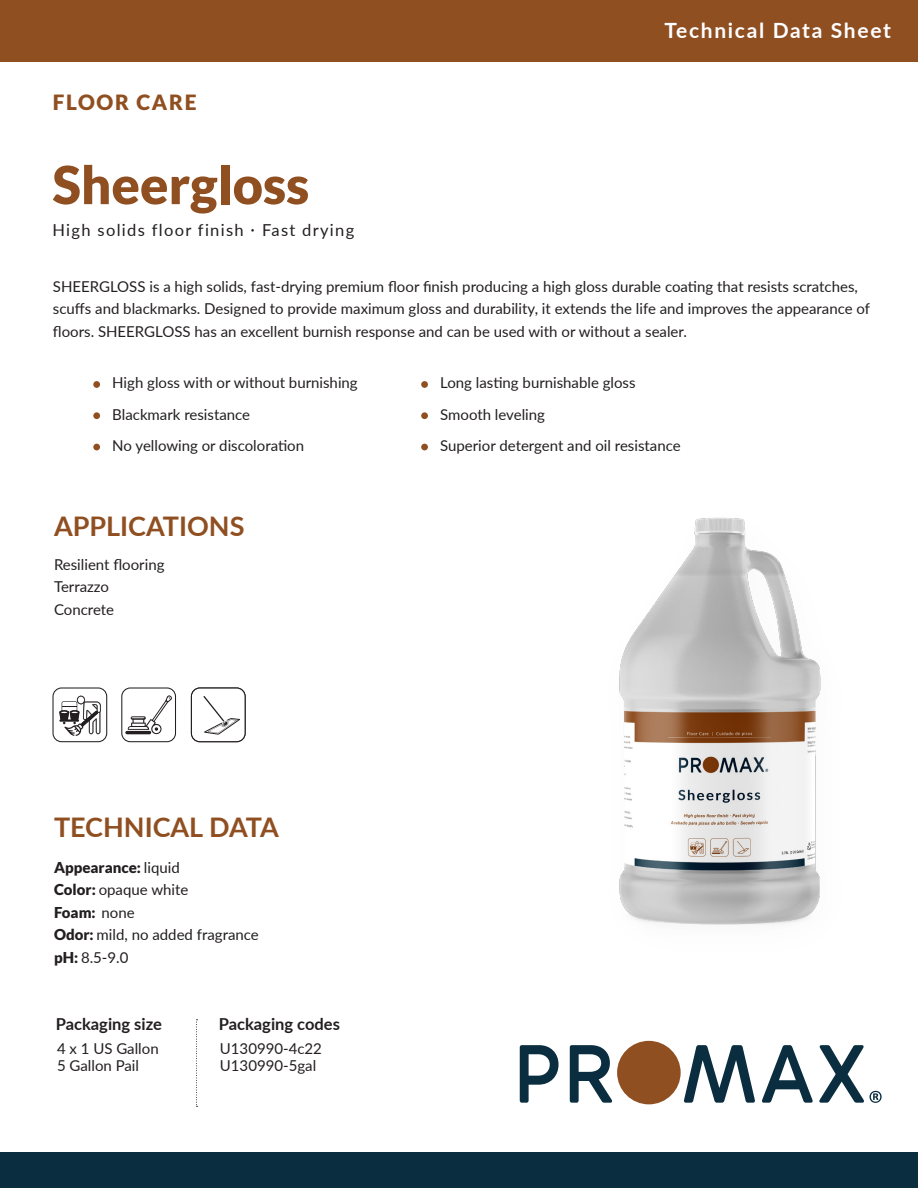
<style>
.page{position:relative;width:918px;height:1188px;background:#fff}
.page>*{position:absolute;margin:0;border:0;box-sizing:border-box;transform-origin:0 0}
.t1{font:900 52.5px "Lato";color:#8f4f21}
.t2{font:700 27px "Lato";color:#8f4f21}
.t3{font:700 21px "Lato";letter-spacing:.08em;color:#fff}
.t4{font:900 21px "Lato";letter-spacing:.08em;color:#8f4f21}
.t5{font:16.5px "Lato";letter-spacing:.08em;color:#231f20}
.t6{font:700 16.5px "Lato";color:#231f20}
.t7{font:15px/22.5px "Lato";color:#231f20}
.t8{font:900 15px "Lato";color:#231f20}
.s1{font-weight:400}
.s2{font-weight:900}
</style>
<div class="page">
<div style="left:0;top:0;width:918px;height:61px;background:#8f4f21"></div>
<div style="left:0;top:1153px;width:918px;height:35px;background:#0a2e40"></div>
<svg style="left:196px;top:1019px;width:2px;height:88px"></svg>
<div style="left:93px;top:381px;width:7px;height:7px;background:#8f4f21;border-radius:50%"></div>
<div style="left:421px;top:381px;width:7px;height:7px;background:#8f4f21;border-radius:50%"></div>
<div style="left:93px;top:412px;width:7px;height:7px;background:#8f4f21;border-radius:50%"></div>
<div style="left:93px;top:444px;width:7px;height:6px;background:#8f4f21;border-radius:50%"></div>
<div style="left:421px;top:412px;width:7px;height:7px;background:#8f4f21;border-radius:50%"></div>
<div style="left:421px;top:444px;width:7px;height:6px;background:#8f4f21;border-radius:50%"></div>
<img style="left:619px;top:517px;width:202px;height:408px">
<svg style="left:520px;top:1045px;width:39px;height:58px"></svg>
<svg style="left:570px;top:1045px;width:43px;height:58px"></svg>
<svg style="left:684px;top:1045px;width:71px;height:58px"></svg>
<svg style="left:762px;top:1045px;width:51px;height:58px"></svg>
<svg style="left:819px;top:1045px;width:63px;height:58px"></svg>
<div style="left:617px;top:1041px;width:64px;height:63px;background:#8f4f21;border-radius:50%"></div>
<div style="left:53px;top:687px;width:54px;height:55px;border:1px solid #231f20;border-radius:8px"></div>
<div style="left:121px;top:687px;width:55px;height:55px;border:1px solid #231f20;border-radius:8px"></div>
<svg style="left:59px;top:696px;width:42px;height:40px"></svg>
<svg style="left:125px;top:695px;width:47px;height:40px"></svg>
<svg style="left:191px;top:687px;width:55px;height:55px"></svg>
<p class="t4" style="left:53px;top:90px;width:145px">FLOOR CARE</p>
<p class="t1" style="left:52px;top:154px;width:258px">Sheergloss</p>
<p class="t5" style="left:52px;top:218px;width:303px">High solids floor finish · Fast drying</p>
<p class="t3" style="left:664px;top:15px;width:228px">Technical Data Sheet</p>
<p class="t7" style="left:53px;top:275px;width:819px">SHEERGLOSS is a high solids, fast-drying premium floor finish producing a high gloss durable coating that resists scratches, scuffs and blackmarks. Designed to provide maximum gloss and durability, it extends the life and improves the appearance of floors. SHEERGLOSS has an excellent burnish response and can be used with or without a sealer.</p>
<p class="t7" style="left:112px;top:371px;width:247px">High gloss with or without burnishing</p>
<p class="t7" style="left:440px;top:371px;width:197px">Long lasting burnishable gloss</p>
<p class="t7" style="left:112px;top:402px;width:139px">Blackmark resistance</p>
<p class="t7" style="left:112px;top:434px;width:193px">No yellowing or discoloration</p>
<p class="t2" style="left:54px;top:506px;width:192px">APPLICATIONS</p>
<p class="t7" style="left:54px;top:553px;width:112px">Resilient flooring</p>
<p class="t7" style="left:54px;top:575px;width:57px">Terrazzo</p>
<p class="t7" style="left:54px;top:598px;width:62px">Concrete</p>
<p class="t2" style="left:54px;top:807px;width:226px">TECHNICAL DATA</p>
<p class="t8" style="left:54px;top:858px;width:127px">Appearance: <span class="s1">liquid</span></p>
<p class="t7" style="left:54px;top:878px;width:136px"><span class="s2">Color:</span> opaque white</p>
<p class="t8" style="left:54px;top:903px;width:82px">Foam: <span class="s1">none</span></p>
<p class="t7" style="left:54px;top:923px;width:206px"><span class="s2">Odor:</span> mild, no added fragrance</p>
<p class="t7" style="left:54px;top:945px;width:76px"><span class="s2">pH:</span> 8.5-9.0</p>
<p class="t6" style="left:56px;top:1012px;width:108px">Packaging size</p>
<p class="t6" style="left:219px;top:1012px;width:123px">Packaging codes</p>
<p class="t7" style="left:57px;top:1037px;width:103px">4 x 1 US Gallon</p>
<p class="t7" style="left:57px;top:1053px;width:84px">5 Gallon Pail</p>
<p class="t7" style="left:220px;top:1040px;width:104px;line-height:16.5px">U130990-4c22<br>U130990-5gal</p>
<p class="t7" style="left:440px;top:402px;width:106px">Smooth leveling</p>
<p class="t7" style="left:440px;top:434px;width:242px">Superior detergent and oil resistance</p>
</div>
